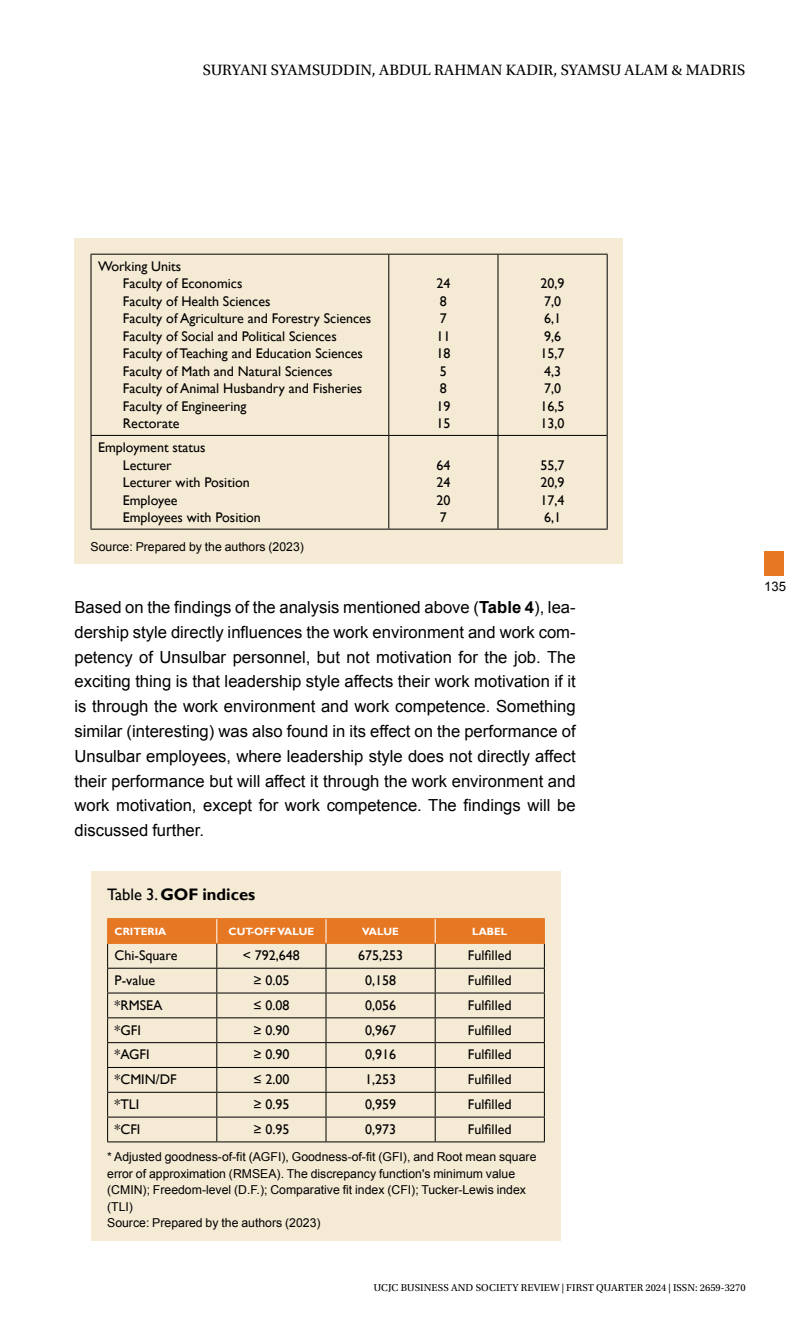
<style>
.page{position:relative;width:809px;height:1340px;background:#fff}
.page>*{position:absolute;margin:0;border:0;box-sizing:border-box;transform-origin:0 0}
.t1{font:16.62px/24.8px "Arial";color:#000;text-align:justify}
.t2{font:700 16.62px "Gill Sans";color:#000}
.t3{font:15.75px "Utopia Std";letter-spacing:.01em;color:#000}
.t4{font:14px/17.5px "Gill Sans";color:#000}
.t5{font:13.12px "Arial";color:#000}
.t6{font:12.25px/16.6px "Arial";color:#000}
.t7{font:10.5px "Utopia Std";letter-spacing:.01em;color:#000}
.t8{font:700 10.5px "Gill Sans";color:#fff}
.s1{font-weight:700}
.s2{font-weight:400}
</style>
<div class="page">
<div style="left:764px;top:551px;width:20px;height:24px;background:#e67824"></div>
<div style="left:74px;top:238px;width:549px;height:325px;background:#f5ead4"></div>
<hr style="left:91px;top:254px;width:298px;height:1px;background:#000">
<hr style="left:91px;top:254px;width:1px;height:181px;background:#000">
<hr style="left:389px;top:254px;width:109px;height:1px;background:#000">
<hr style="left:388px;top:254px;width:1px;height:181px;background:#000">
<hr style="left:498px;top:254px;width:109px;height:1px;background:#000">
<hr style="left:497px;top:254px;width:1px;height:181px;background:#000">
<hr style="left:606px;top:254px;width:1px;height:181px;background:#000">
<hr style="left:91px;top:435px;width:298px;height:1px;background:#000">
<hr style="left:91px;top:436px;width:1px;height:92px;background:#000">
<hr style="left:389px;top:435px;width:109px;height:1px;background:#000">
<hr style="left:388px;top:436px;width:1px;height:92px;background:#000">
<hr style="left:498px;top:435px;width:109px;height:1px;background:#000">
<hr style="left:497px;top:436px;width:1px;height:92px;background:#000">
<hr style="left:606px;top:436px;width:1px;height:92px;background:#000">
<hr style="left:91px;top:528px;width:298px;height:1px;background:#000">
<hr style="left:389px;top:528px;width:109px;height:1px;background:#000">
<hr style="left:498px;top:528px;width:109px;height:1px;background:#000">
<div style="left:91px;top:871px;width:470px;height:369px;background:#f5ead4"></div>
<svg style="left:107px;top:918px;width:438px;height:223px"></svg>
<hr style="left:107px;top:1141px;width:110px;height:1px;background:#000">
<hr style="left:217px;top:1141px;width:109px;height:1px;background:#000">
<hr style="left:326px;top:1141px;width:109px;height:1px;background:#000">
<hr style="left:435px;top:1141px;width:110px;height:1px;background:#000">
<p class="t3" style="left:203px;top:61px;width:544px">SURYANI SYAMSUDDIN, ABDUL RAHMAN KADIR, SYAMSU ALAM &amp; MADRIS</p>
<p class="t4" style="left:123px;top:258px;width:250px;text-indent:-25px">Working Units<br>Faculty of Economics<br>Faculty of Health Sciences<br>Faculty of Agriculture and Forestry Sciences<br>Faculty of Social and Political Sciences<br>Faculty of Teaching and Education Sciences<br>Faculty of Math and Natural Sciences<br>Faculty of Animal Husbandry and Fisheries<br>Faculty of Engineering<br>Rectorate</p>
<p class="t4" style="left:123px;top:439px;width:139px;text-indent:-25px">Employment status<br>Lecturer<br>Lecturer with Position<br>Employee<br>Employees with Position</p>
<p class="t6" style="left:91px;top:538px;width:215px">Source: Prepared by the authors (2023)</p>
<p class="t4" style="left:436px;top:275px;width:15px">24<br>8<br>7<br>11<br>18<br>5<br>8<br>19<br>15</p>
<p class="t4" style="left:540px;top:275px;width:26px">20,9<br>7,0<br>6,1<br>9,6<br>15,7<br>4,3<br>7,0<br>16,5<br>13,0</p>
<p class="t4" style="left:436px;top:456px;width:15px;text-align:justify">64<br>24<br>20<br>7</p>
<p class="t4" style="left:540px;top:456px;width:26px;text-align:justify">55,7<br>20,9<br>17,4<br>6,1</p>
<p class="t1" style="left:74px;top:595px;width:503px">Based on the findings of the analysis mentioned above (<span class="s1">Table 4</span>), lea&shy;dership style directly influences the work environment and work com&shy;petency of Unsulbar personnel, but not motivation for the job. The exciting thing is that leadership style affects their work motivation if it is through the work environment and work competence. Something similar (interesting) was also found in its effect on the performance of Unsulbar employees, where leadership style does not directly affect their performance but will affect it through the work environment and work motivation, except for work competence. The findings will be discussed further.</p>
<p class="t2" style="left:107px;top:884px;width:150px"><span class="s2">Table 3.</span> GOF indices</p>
<p class="t8" style="left:115px;top:924px;width:53px">CRITERIA</p>
<p class="t8" style="left:229px;top:924px;width:87px">CUT-OFF VALUE</p>
<p class="t8" style="left:362px;top:924px;width:38px">VALUE</p>
<p class="t8" style="left:472px;top:924px;width:37px">LABEL</p>
<p class="t4" style="left:115px;top:946px;width:64px">Chi-Square</p>
<p class="t4" style="left:243px;top:946px;width:59px">&lt; 792,648</p>
<p class="t4" style="left:358px;top:946px;width:47px">675,253</p>
<p class="t4" style="left:468px;top:946px;width:45px">Fulfilled</p>
<p class="t4" style="left:115px;top:971px;width:42px">P-value</p>
<p class="t4" style="left:253px;top:971px;width:38px">≥ 0.05</p>
<p class="t4" style="left:365px;top:971px;width:33px">0,158</p>
<p class="t4" style="left:468px;top:971px;width:45px">Fulfilled</p>
<p class="t4" style="left:115px;top:996px;width:49px">*RMSEA</p>
<p class="t4" style="left:253px;top:996px;width:38px">≤ 0.08</p>
<p class="t4" style="left:365px;top:996px;width:33px">0,056</p>
<p class="t4" style="left:468px;top:996px;width:45px">Fulfilled</p>
<p class="t4" style="left:115px;top:1021px;width:28px">*GFI</p>
<p class="t4" style="left:253px;top:1021px;width:38px">≥ 0.90</p>
<p class="t4" style="left:365px;top:1021px;width:33px">0,967</p>
<p class="t4" style="left:468px;top:1021px;width:45px">Fulfilled</p>
<p class="t4" style="left:115px;top:1046px;width:37px">*AGFI</p>
<p class="t4" style="left:253px;top:1046px;width:38px">≥ 0.90</p>
<p class="t4" style="left:365px;top:1046px;width:33px">0,916</p>
<p class="t4" style="left:468px;top:1046px;width:45px">Fulfilled</p>
<p class="t4" style="left:115px;top:1070px;width:64px">*CMIN/DF</p>
<p class="t4" style="left:253px;top:1070px;width:38px">≤ 2.00</p>
<p class="t4" style="left:365px;top:1070px;width:33px">1,253</p>
<p class="t4" style="left:468px;top:1070px;width:45px">Fulfilled</p>
<p class="t4" style="left:115px;top:1095px;width:26px">*TLI</p>
<p class="t4" style="left:253px;top:1095px;width:38px">≥ 0.95</p>
<p class="t4" style="left:365px;top:1095px;width:33px">0,959</p>
<p class="t4" style="left:468px;top:1095px;width:45px">Fulfilled</p>
<p class="t4" style="left:115px;top:1120px;width:27px">*CFI</p>
<p class="t4" style="left:253px;top:1120px;width:38px">≥ 0.95</p>
<p class="t4" style="left:365px;top:1120px;width:33px">0,973</p>
<p class="t4" style="left:468px;top:1120px;width:45px">Fulfilled</p>
<p class="t6" style="left:107px;top:1148px;width:431px">* Adjusted goodness-of-fit (AGFI), Goodness-of-fit (GFI), and Root mean square error of approximation (RMSEA). The discrepancy function's minimum value (CMIN); Freedom-level (D.F.); Comparative fit index (CFI); Tucker-Lewis index (TLI)<br>Source: Prepared by the authors (2023)</p>
<p class="t5" style="left:764px;top:577px;width:23px">135</p>
<p class="t7" style="left:374px;top:1281px;width:373px">UCJC BUSINESS AND SOCIETY REVIEW | FIRST QUARTER 2024 | ISSN: 2659-3270</p>
</div>
